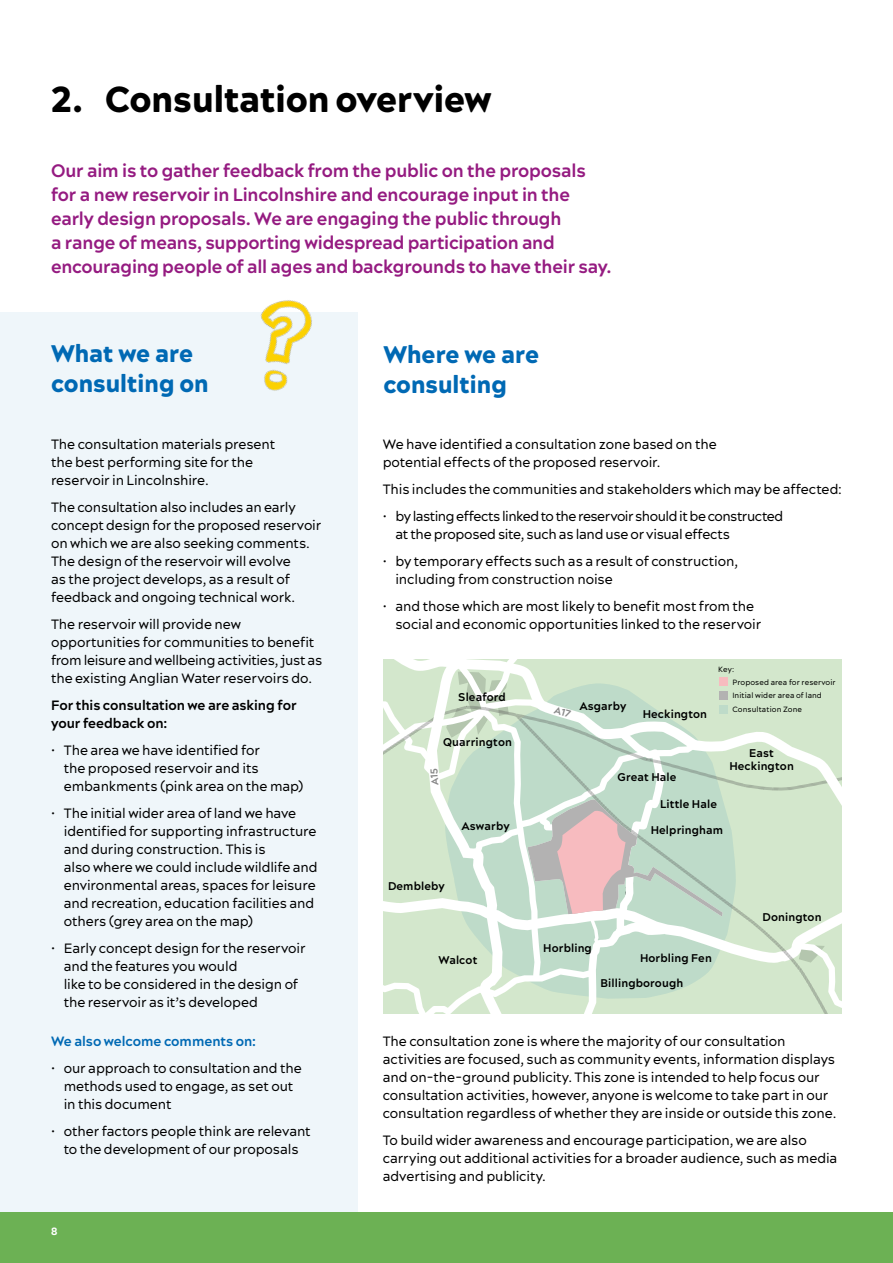
<style>
.page{position:relative;width:893px;height:1263px;background:#fff}
.page>*{position:absolute;margin:0;border:0;box-sizing:border-box;transform-origin:0 0}
.t1{font:900 36px "Acherus Grotesque";letter-spacing:-.005em;color:#000}
.t2{font:900 24px/30px "Acherus Grotesque";color:#0069b4}
.t3{font:700 18px/24px "Acherus Grotesque";letter-spacing:-.01em;color:#951b81}
.t4{font:13.5px/18px "Acherus Grotesque";letter-spacing:-.01em;color:#000}
.t5{font:13.5px/18px "Acherus Grotesque";letter-spacing:-.03em;color:#000}
.t6{font:700 13.5px/18px "Acherus Grotesque";letter-spacing:-.005em;color:#000}
.t7{font:700 13.5px "Acherus Grotesque";color:#0069b4}
.t8{font:700 11.25px/13.5px "Acherus Grotesque";letter-spacing:.01em;color:#000;text-align:center}
.t9{font:800 10.5px "Acherus Grotesque";color:#fff}
.t10{font:7.65px/13.4px "Acherus Grotesque";letter-spacing:.01em;color:#000}
</style>
<div class="page">
<div style="left:0;top:1212px;width:893px;height:51px;background:#6cb154"></div>
<hr style="left:892px;top:659px;width:1px;height:553px;background:#edf4e8">
<div style="left:0;top:313px;width:357px;height:899px;background:#eff6fa"></div>
<img style="left:216px;top:300px;width:129px;height:91px">
<hr style="left:892px;top:693px;width:1px;height:519px;background:#6cb154">
<svg style="left:383px;top:659px;width:459px;height:354px;background:#d2e3d0"></svg>
<p class="t1" style="left:51px;top:76px;width:442px">2. Consultation overview</p>
<p class="t3" style="left:51px;top:159px;width:562px">Our aim is to gather feedback from the public on the proposals for a new reservoir in Lincolnshire and encourage input in the early design proposals. We are engaging the public through<br>a range of means, supporting widespread participation and encouraging people of all ages and backgrounds to have their say.</p>
<p class="t2" style="left:51px;top:338px;width:159px">What we are consulting on</p>
<p class="t4" style="left:51px;top:435px;width:226px">The consultation materials present the best performing site for the reservoir in Lincolnshire.</p>
<p class="t4" style="left:51px;top:498px;width:272px">The consultation also includes an early concept design for the proposed reservoir on which we are also seeking comments.<br>The design of the reservoir will evolve<br>as the project develops, as a result of feedback and ongoing technical work.</p>
<p class="t4" style="left:51px;top:615px;width:273px">The reservoir will provide new opportunities for communities to benefit from leisure and wellbeing activities, just as the existing Anglian Water reservoirs do.</p>
<p class="t6" style="left:51px;top:696px;width:247px">For this consultation we are asking for your feedback on:</p>
<p class="t4" style="left:64px;top:741px;width:241px;text-indent:-13px">• The area we have identified for<br>the proposed reservoir and its embankments (pink area on the map)</p>
<p class="t4" style="left:64px;top:804px;width:255px;text-indent:-13px">• The initial wider area of land we have identified for supporting infrastructure and during construction. This is<br>also where we could include wildlife and environmental areas, spaces for leisure and recreation, education facilities and others (grey area on the map)</p>
<p class="t4" style="left:64px;top:939px;width:243px;text-indent:-13px">• Early concept design for the reservoir and the features you would<br>like to be considered in the design of the reservoir as it’s developed</p>
<p class="t7" style="left:51px;top:1033px;width:207px">We also welcome comments on:</p>
<p class="t4" style="left:64px;top:1059px;width:240px;text-indent:-13px">• our approach to consultation and the methods used to engage, as set out in this document</p>
<p class="t4" style="left:51px;top:1122px;width:261px;text-align:center">• other factors people think are relevant to the development of our proposals</p>
<p class="t9" style="left:51px;top:1225px;width:8px">8</p>
<p class="t2" style="left:383px;top:339px;width:157px">Where we are consulting</p>
<p class="t4" style="left:383px;top:435px;width:335px">We have identified a consultation zone based on the potential effects of the proposed reservoir.</p>
<p class="t4" style="left:383px;top:480px;width:461px">This includes the communities and stakeholders which may be affected:</p>
<p class="t5" style="left:395px;top:507px;width:389px;text-indent:-13px">• by lasting effects linked to the reservoir should it be constructed at the proposed site, such as land use or visual effects</p>
<p class="t4" style="left:395px;top:552px;width:344px;text-indent:-13px">• by temporary effects such as a result of construction, including from construction noise</p>
<p class="t4" style="left:395px;top:597px;width:367px;text-indent:-13px">• and those which are most likely to benefit most from the social and economic opportunities linked to the reservoir</p>
<p class="t8" style="left:458px;top:690px;width:49px">Sleaford</p>
<p class="t8" style="left:443px;top:735px;width:70px">Quarrington</p>
<p class="t8" style="left:461px;top:819px;width:50px">Aswarby</p>
<p class="t8" style="left:388px;top:879px;width:58px">Dembleby</p>
<p class="t8" style="left:438px;top:953px;width:40px">Walcot</p>
<p class="t8" style="left:579px;top:699px;width:49px">Asgarby</p>
<p class="t8" style="left:643px;top:707px;width:66px">Heckington</p>
<p class="t10" style="left:718px;top:663px;width:17px">Key:</p>
<p class="t10" style="left:732px;top:675px;width:105px">Proposed area for reservoir<br>Initial wider area of land<br>Consultation Zone</p>
<p class="t8" style="left:618px;top:770px;width:60px">Great Hale</p>
<p class="t8" style="left:660px;top:797px;width:58px">Little Hale</p>
<p class="t8" style="left:651px;top:823px;width:74px">Helpringham</p>
<p class="t8" style="left:729px;top:746px;width:66px">East<br>Heckington</p>
<p class="t8" style="left:543px;top:941px;width:50px">Horbling</p>
<p class="t8" style="left:640px;top:951px;width:73px">Horbling Fen</p>
<p class="t8" style="left:601px;top:976px;width:84px">Billingborough</p>
<p class="t8" style="left:762px;top:910px;width:61px">Donington</p>
<p class="t4" style="left:383px;top:1032px;width:455px">The consultation zone is where the majority of our consultation activities are focused, such as community events, information displays and on-the-ground publicity. This zone is intended to help focus our consultation activities, however, anyone is welcome to take part in our consultation regardless of whether they are inside or outside this zone.</p>
<p class="t4" style="left:383px;top:1131px;width:456px">To build wider awareness and encourage participation, we are also carrying out additional activities for a broader audience, such as media advertising and publicity.</p>
</div>
